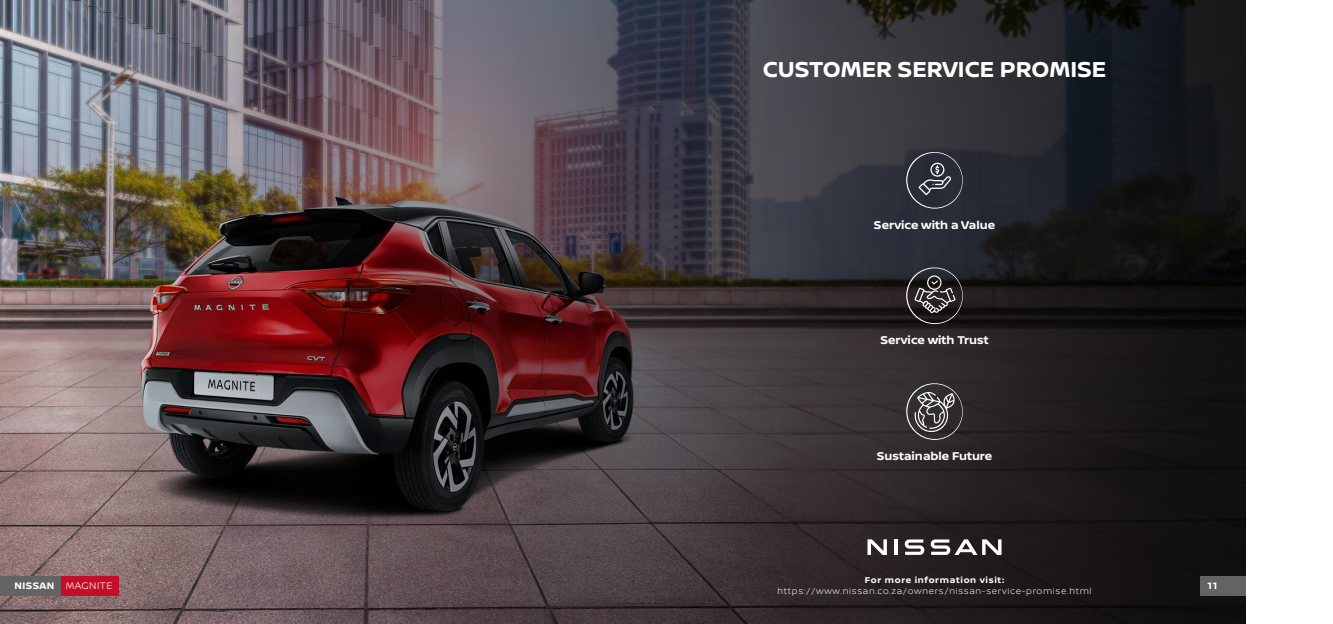
<style>
.page{position:relative;width:1333px;height:624px;background:#fff}
.page>*{position:absolute;margin:0;border:0;box-sizing:border-box;transform-origin:0 0}
.t1{font:700 23px "Nissan Brand";color:#fff}
.t2{font:700 12px "Nissan Brand";color:#fff}
.t3{font:300 10px "Nissan Brand";letter-spacing:.05em;color:#fff}
.t4{font:700 10px "Nissan Brand";color:#fff}
.t5{font:300 9px "Nissan Brand";letter-spacing:.075em;color:#f2f2f2}
.t6{font:700 9px "Nissan Brand";letter-spacing:.075em;color:#fff}
.s1{font-weight:700}
</style>
<div class="page">
<img style="left:0;top:0;width:1246px;height:624px">
<div style="left:1200px;top:576px;width:47px;height:19px;background:#646363"></div>
<div style="left:60px;top:576px;width:58px;height:19px;background:#c40e29"></div>
<div style="left:0;top:576px;width:60px;height:19px;background:#646363"></div>
<div style="left:1246px;top:0;width:86px;height:624px;background:#fff"></div>
<svg style="left:906px;top:152px;width:56px;height:57px;background:#3f424a"></svg>
<svg style="left:906px;top:267px;width:56px;height:57px;background:#3d3b3d"></svg>
<svg style="left:906px;top:383px;width:56px;height:57px;background:#544f52"></svg>
<svg style="left:904px;top:539px;width:20px;height:16px"></svg>
<hr style="left:894px;top:539px;width:4px;height:16px;background:#fff">
<svg style="left:867px;top:539px;width:19px;height:16px"></svg>
<svg style="left:930px;top:539px;width:71px;height:16px"></svg>
<h1 class="t1" style="left:762px;top:52px;width:345px">CUSTOMER SERVICE PROMISE</h1>
<h2 class="t2" style="left:874px;top:216px;width:122px">Service with a Value</h2>
<h2 class="t2" style="left:880px;top:331px;width:110px">Service with Trust</h2>
<h2 class="t2" style="left:876px;top:447px;width:117px">Sustainable Future</h2>
<p class="t6" style="left:864px;top:573px;width:141px">For more information visit:</p>
<p class="t5" style="left:777px;top:584px;width:316px">https://www.nissan.co.za/owners/nissan-service-promise.html</p>
<p class="t3" style="left:14px;top:578px;width:99px"><span class="s1">NISSAN</span> MAGNITE</p>
<p class="t4" style="left:1207px;top:579px;width:11px">11</p>
</div>
